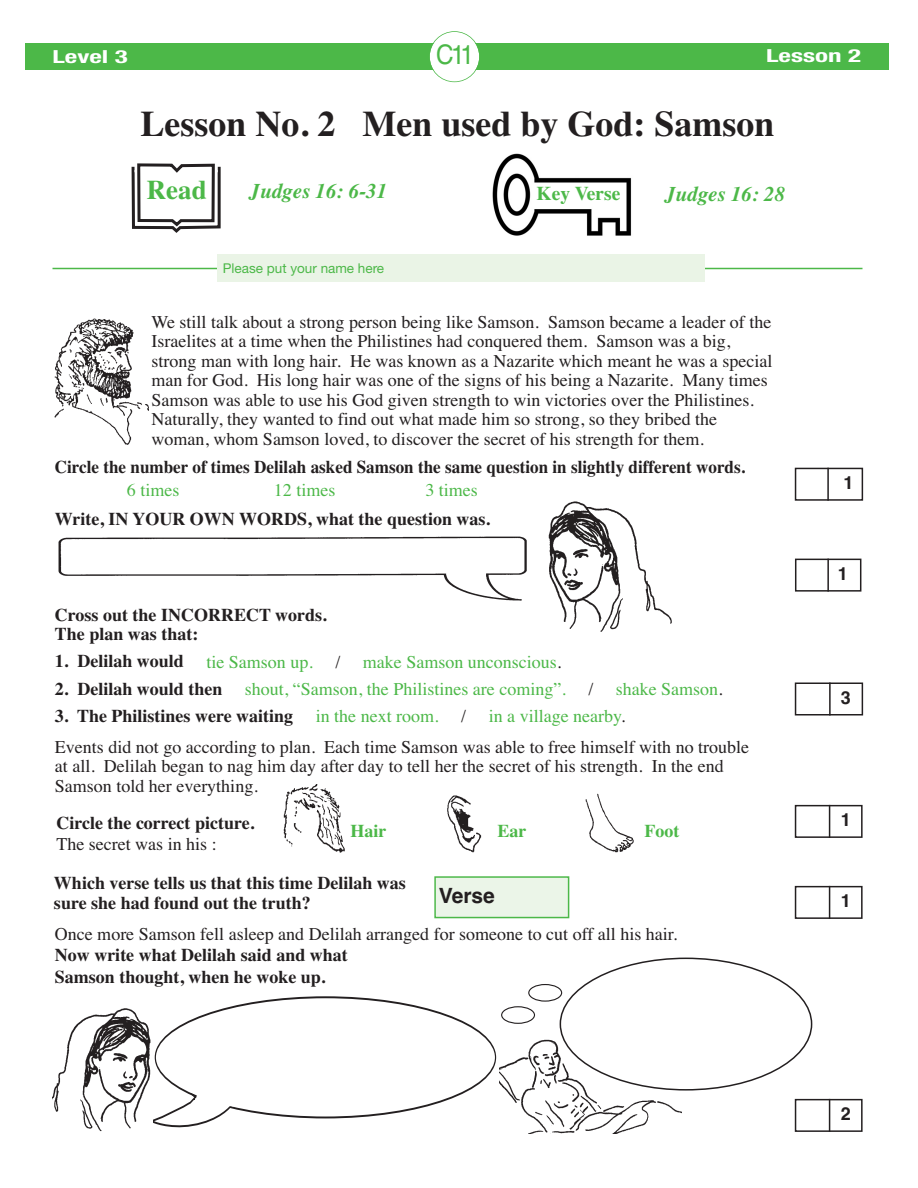
<style>
.page{position:relative;width:918px;height:1188px;background:#fff}
.page>*{position:absolute;margin:0;border:0;box-sizing:border-box;transform-origin:0 0}
.t1{font:700 36px "Times";color:#231f20}
.t2{font:700 27px "Times";color:#4cb848}
.t3{font:27px "Helvetica";color:#4cb848;scale:.9 1}
.t4{font:italic 700 21px "Times";color:#4cb848}
.t5{font:700 21px "Helvetica";color:#231f20}
.t6{font:700 19.5px "Times";color:#4cb848}
.t7{font:18px/19.5px "Times";color:#231f20}
.t8{font:700 18px/19.5px "Times";color:#231f20}
.t9{font:18px "Times";color:#4cb848}
.t10{font:700 18px "Times";color:#231f20;scale:.95 1}
.t11{font:700 condensed 18px "Helvetica Neue";color:#fff;scale:1.5 1}
.t12{font:700 18px "Times";color:#4cb848}
.t13{font:700 18px "Helvetica";color:#231f20}
.t14{font:13.5px "Helvetica Neue";color:#4cb848}
.s1{font-weight:700;color:#231f20}
.s2{color:#231f20}
.s3{font-weight:700}
.s4{color:#4cb848}
</style>
<div class="page">
<svg style="left:132px;top:163px;width:89px;height:70px"></svg>
<div style="left:145px;top:177px;width:64px;height:33px;background:#fff"></div>
<img style="left:492px;top:153px;width:140px;height:83px">
<div style="left:26px;top:44px;width:864px;height:26px;background:#4cb848"></div>
<div style="left:430px;top:32px;width:49px;height:49px;background:#fff;border-radius:50%"></div>
<div style="left:429px;top:31px;width:51px;height:51px;border:2px solid #4cb848;border-radius:50%"></div>
<hr style="left:52px;top:268px;width:810px;height:1px;background:#4cb848">
<div style="left:218px;top:254px;width:487px;height:28px;background:#eaf4e6"></div>
<img style="left:58px;top:536px;width:469px;height:65px">
<img style="left:548px;top:501px;width:124px;height:131px">
<img style="left:52px;top:1008px;width:99px;height:124px">
<img style="left:54px;top:318px;width:94px;height:127px">
<svg style="left:794px;top:467px;width:68px;height:125px"></svg>
<hr style="left:827px;top:559px;width:2px;height:33px;background:#231f20">
<svg style="left:153px;top:682px;width:710px;height:451px"></svg>
<img style="left:274px;top:785px;width:363px;height:78px">
<p class="t11" style="left:52px;top:46px;width:52px">Level 3</p>
<h2 class="t3" style="left:436px;top:45px;width:44px">C11</h2>
<p class="t11" style="left:766px;top:46px;width:65px">Lesson 2</p>
<h1 class="t1" style="left:140px;top:111px;width:636px">Lesson No. 2 Men used by God: Samson</h1>
<h2 class="t2" style="left:147px;top:180px;width:61px">Read</h2>
<p class="t4" style="left:250px;top:183px;width:139px">Judges 16: 6-31</p>
<p class="t6" style="left:537px;top:187px;width:85px">Key Verse</p>
<p class="t4" style="left:665px;top:186px;width:122px">Judges 16: 28</p>
<p class="t14" style="left:223px;top:264px;width:163px">Please put your name here</p>
<p class="t7" style="left:152px;top:314px;width:622px">We still talk about a strong person being like Samson. Samson became a leader of the Israelites at a time when the Philistines had conquered them. Samson was a big, strong man with long hair. He was known as a Nazarite which meant he was a special man for God. His long hair was one of the signs of his being a Nazarite. Many times Samson was able to use his God given strength to win victories over the Philistines.<br>Naturally, they wanted to find out what made him so strong, so they bribed the woman, whom Samson loved, to discover the secret of his strength for them.</p>
<p class="t10" style="left:55px;top:460px;width:728px">Circle the number of times Delilah asked Samson the same question in slightly different words.</p>
<p class="t9" style="left:127px;top:484px;width:54px">6 times</p>
<p class="t9" style="left:274px;top:484px;width:63px">12 times</p>
<p class="t9" style="left:425px;top:484px;width:54px">3 times</p>
<p class="t8" style="left:55px;top:511px;width:437px">Write, IN YOUR OWN WORDS, what the question was.</p>
<p class="t8" style="left:55px;top:607px;width:273px">Cross out the INCORRECT words.<br>The plan was that:</p>
<p class="t9" style="left:55px;top:655px;width:508px"><span class="s1">1. Delilah would</span> tie Samson up. <span class="s2">/</span> make Samson unconscious<span class="s2">.</span></p>
<p class="t8" style="left:55px;top:680px;width:169px">2. Delilah would then</p>
<p class="t9" style="left:245px;top:682px;width:479px">shout, “Samson, the Philistines are coming”. <span class="s2">/</span> shake Samson<span class="s2">.</span></p>
<p class="t7" style="left:55px;top:701px;width:696px;line-height:31.5px"><span class="s3">3. The Philistines were waiting</span> <span class="s4">in the next room.</span> / <span class="s4">in a village nearby</span>.<br>Events did not go according to plan. Each time Samson was able to free himself with no trouble</p>
<p class="t7" style="left:55px;top:758px;width:670px">at all. Delilah began to nag him day after day to tell her the secret of his strength. In the end<br>Samson told her everything.</p>
<p class="t13" style="left:843px;top:476px;width:12px">1</p>
<p class="t13" style="left:838px;top:567px;width:12px">1</p>
<p class="t13" style="left:841px;top:691px;width:12px">3</p>
<p class="t8" style="left:56px;top:814px;width:199px">Circle the correct picture.</p>
<p class="t13" style="left:841px;top:813px;width:12px">1</p>
<p class="t7" style="left:56px;top:836px;width:162px">The secret was in his :</p>
<p class="t8" style="left:54px;top:875px;width:353px">Which verse tells us that this time Delilah was sure she had found out the truth?</p>
<p class="t12" style="left:350px;top:824px;width:37px">Hair</p>
<p class="t12" style="left:497px;top:824px;width:30px">Ear</p>
<p class="t12" style="left:644px;top:824px;width:36px">Foot</p>
<p class="t5" style="left:439px;top:888px;width:58px">Verse</p>
<p class="t13" style="left:841px;top:894px;width:12px">1</p>
<p class="t7" style="left:55px;top:926px;width:624px">Once more Samson fell asleep and Delilah arranged for someone to cut off all his hair.</p>
<p class="t8" style="left:55px;top:946px;width:295px;line-height:21.6px">Now write what Delilah said and what<br>Samson thought, when he woke up.</p>
<p class="t13" style="left:841px;top:1107px;width:12px">2</p>
</div>
